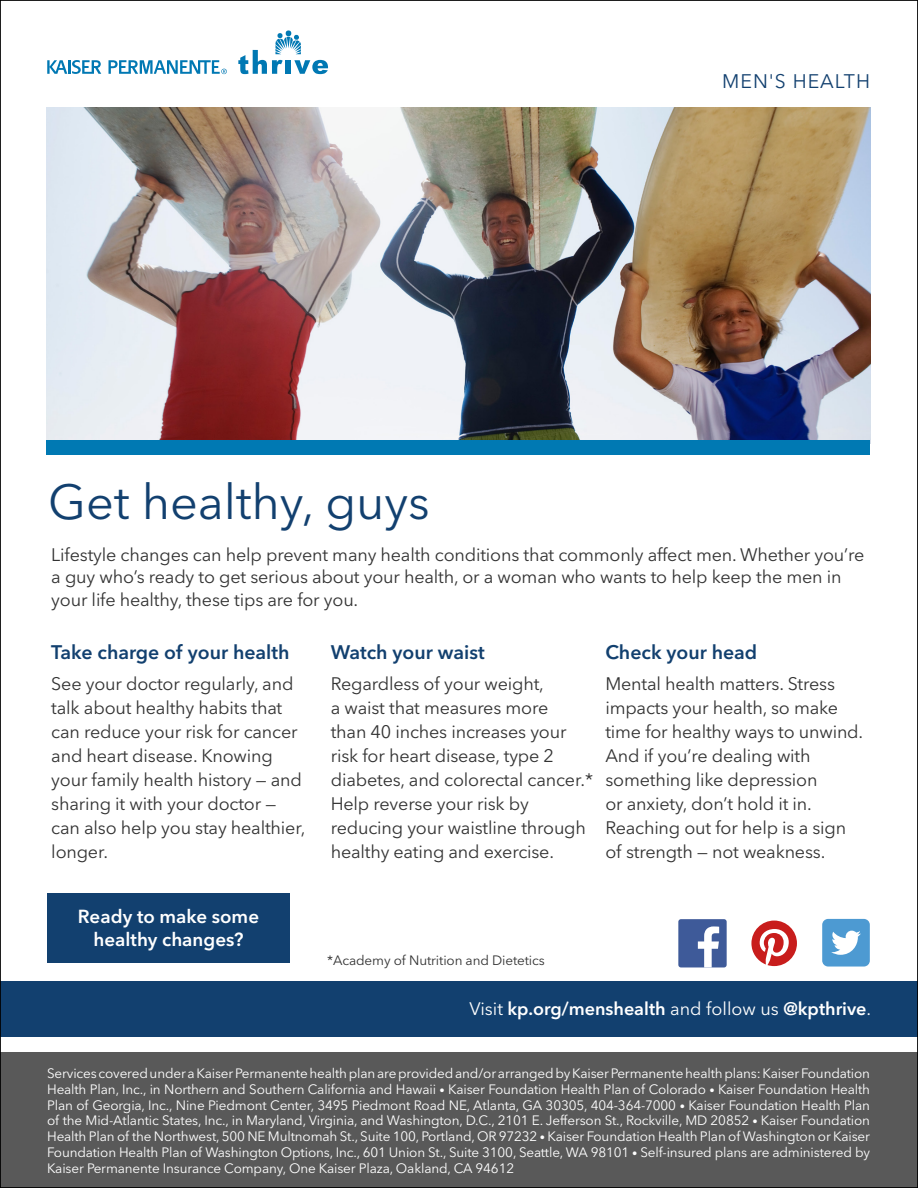
<style>
.page{position:relative;width:918px;height:1188px;background:#fff}
.page>*{position:absolute;margin:0;border:0;box-sizing:border-box;transform-origin:0 0}
.Headline{font:48.75px "Avenir Next LT Pro";color:#12406f}
.Subheads{font:600 19.5px "Avenir Next LT Pro";color:#12406f}
.kp_signoff{font:19.5px "Avenir Next LT Pro";letter-spacing:.05em;color:#12406f}
.Email_ButtonCTA{font:600 18.75px/22.6px "Avenir Next LT Pro";color:#fff;text-align:center}
.Body{font:18px/24px "Avenir Next LT Pro";letter-spacing:-.01em;color:#333}
.Intro__paragraph{font:18px/22.5px "Avenir Next LT Pro";letter-spacing:-.01em;color:#333}
.CTA{font:600 18px "Avenir Next LT Pro";color:#fff}
.Regions{font:13.5px/15.8px "Avenir Next LT Pro";letter-spacing:-.01em;color:#fff;text-align:justify}
.Regions-2{font:13.5px "Avenir Next LT Pro";letter-spacing:-.01em;color:#333}
.s1{font-weight:400}
.s2{font-size:10.5px}
</style>
<div class="page">
<div style="left:0;top:1052px;width:918px;height:136px;background:#595959"></div>
<div style="left:0;top:982px;width:918px;height:55px;background:#12406f"></div>
<div style="left:47px;top:893px;width:243px;height:70px;background:#12406f"></div>
<svg style="left:238px;top:30px;width:90px;height:44px"></svg>
<svg style="left:47px;top:60px;width:54px;height:14px"></svg>
<svg style="left:109px;top:60px;width:118px;height:14px"></svg>
<div style="left:822px;top:919px;width:48px;height:48px;background:#4d9ad2;border-radius:6px"></div>
<svg style="left:831px;top:931px;width:30px;height:24px"></svg>
<div style="left:678px;top:919px;width:49px;height:48px;background:#3e5a99;border-radius:3px"></div>
<svg style="left:698px;top:926px;width:21px;height:41px"></svg>
<svg style="left:751px;top:921px;width:46px;height:45px"></svg>
<img style="left:47px;top:107px;width:823px;height:337px">
<div style="left:46px;top:440px;width:823px;height:15px;background:#0079b3"></div>
<p class="kp_signoff" style="left:722px;top:70px;width:149px">MEN'S HEALTH</p>
<p class="Headline" style="left:48px;top:473px;width:383px">Get healthy, guys</p>
<p class="Intro__paragraph" style="left:51px;top:543px;width:815px">Lifestyle changes can help prevent many health conditions that commonly affect men. Whether you’re a guy who’s ready to get serious about your health, or a woman who wants to help keep the men in your life healthy, these tips are for you.</p>
<p class="Subheads" style="left:51px;top:641px;width:240px">Take charge of your health</p>
<p class="Body" style="left:51px;top:672px;width:256px">See your doctor regularly, and talk about healthy habits that can reduce your risk for cancer and heart disease. Knowing your family health history — and sharing it with your doctor — can also help you stay healthier, longer.</p>
<p class="Subheads" style="left:331px;top:641px;width:155px">Watch your waist</p>
<p class="Body" style="left:331px;top:672px;width:264px">Regardless of your weight,<br>a waist that measures more<br>than 40 inches increases your risk for heart disease, type 2 diabetes, and colorectal cancer.*<br>Help reverse your risk by reducing your waistline through healthy eating and exercise.</p>
<p class="Subheads" style="left:605px;top:641px;width:153px">Check your head</p>
<p class="Body" style="left:605px;top:672px;width:259px">Mental health matters. Stress impacts your health, so make time for healthy ways to unwind.<br>And if you’re dealing with something like depression<br>or anxiety, don’t hold it in.<br>Reaching out for help is a sign of strength — not weakness.</p>
<p class="Email_ButtonCTA" style="left:78px;top:905px;width:183px">Ready to make some healthy changes?</p>
<p class="Regions-2" style="left:327px;top:953px;width:219px">*Academy of Nutrition and Dietetics</p>
<p class="CTA" style="left:469px;top:997px;width:403px"><span class="s1">Visit</span> kp.org/menshealth <span class="s1">and follow us</span> @kpthrive<span class="s1">.</span></p>
<p class="Regions" style="left:47px;top:1065px;width:825px">Services covered under a Kaiser Permanente health plan are provided and/or arranged by Kaiser Permanente health plans: Kaiser Foundation Health Plan, Inc., in Northern and Southern California and Hawaii <span class="s2">•</span> Kaiser Foundation Health Plan of Colorado <span class="s2">•</span> Kaiser Foundation Health Plan of Georgia, Inc., Nine Piedmont Center, 3495 Piedmont Road NE, Atlanta, GA 30305, 404-364-7000 <span class="s2">•</span> Kaiser Foundation Health Plan of the Mid-Atlantic States, Inc., in Maryland, Virginia, and Washington, D.C., 2101 E. Jefferson St., Rockville, MD 20852 <span class="s2">•</span> Kaiser Foundation Health Plan of the Northwest, 500 NE Multnomah St., Suite 100, Portland, OR 97232 <span class="s2">•</span> Kaiser Foundation Health Plan of Washington or Kaiser Foundation Health Plan of Washington Options, Inc., 601 Union St., Suite 3100, Seattle, WA 98101 <span class="s2">•</span> Self-insured plans are administered by Kaiser Permanente Insurance Company, One Kaiser Plaza, Oakland, CA 94612</p>
</div>
